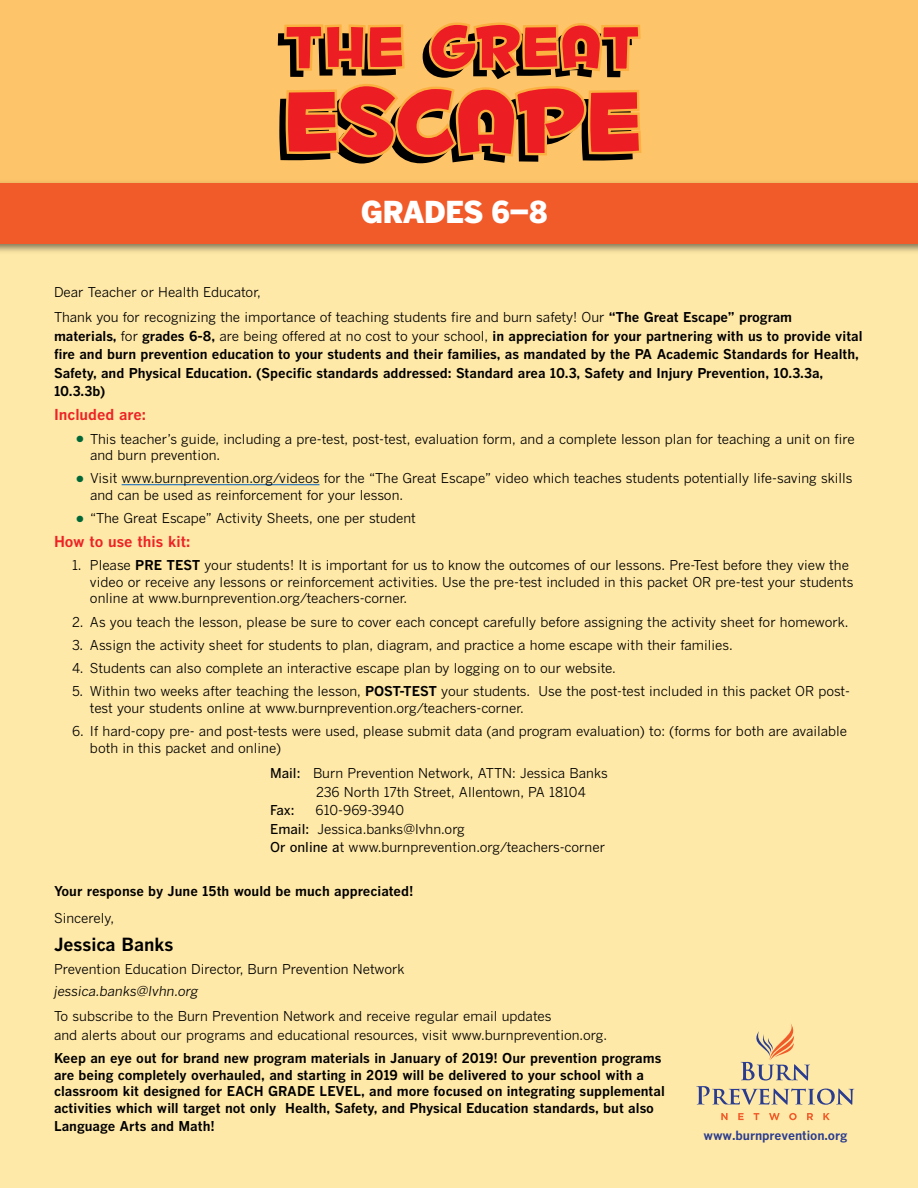
<style>
.page{position:relative;width:918px;height:1188px;background:#ffe9a8}
.page>*{position:absolute;margin:0;border:0;box-sizing:border-box;transform-origin:0 0}
.t1{font:900 30px "Benton Gothic";letter-spacing:-.02em;color:#fff}
.t2{font:700 18px "Benton Gothic";color:#000}
.t3{font:700 15px "Benton Gothic";color:#ed2326}
.t4{font:13.5px/16.5px "Benton Gothic";color:#000}
.t5{font:700 13.5px/18.6px "Benton Gothic";color:#000}
.t6{font:italic 13.5px "Benton Gothic";color:#000}
.t7{font:500 13.5px "Benton Gothic";color:#000}
.t8{font:700 12.6px "Benton Gothic";letter-spacing:-.01em;color:#2a3c90}
.s1{font-weight:700}
.s2{font-weight:400}
.s3{color:#006838}
.s4{font-weight:500}
</style>
<div class="page">
<div style="left:0;top:0;width:918px;height:198px;background:#fec469"></div>
<div style="left:0;top:183px;width:918px;height:61px;background:#f15a29"></div>
<svg style="left:278px;top:22px;width:364px;height:142px"></svg>
<svg style="left:721px;top:1113px;width:7px;height:7px"></svg>
<svg style="left:738px;top:1113px;width:6px;height:7px"></svg>
<svg style="left:754px;top:1113px;width:5px;height:7px"></svg>
<svg style="left:769px;top:1113px;width:11px;height:7px"></svg>
<svg style="left:789px;top:1113px;width:8px;height:7px"></svg>
<svg style="left:807px;top:1113px;width:6px;height:7px"></svg>
<svg style="left:823px;top:1113px;width:7px;height:7px"></svg>
<svg style="left:696px;top:1024px;width:158px;height:81px"></svg>
<hr style="left:122px;top:484px;width:197px;height:1px;background:#0563c1">
<h1 class="t1" style="left:361px;top:194px;width:189px">GRADES 6−8</h1>
<p class="t4" style="left:54px;top:279px;width:740px;line-height:25.3px">Dear Teacher or Health Educator,<br>Thank you for recognizing the importance of teaching students fire and burn safety! Our <span class="s1">“The Great Escape” program</span></p>
<p class="t5" style="left:54px;top:326px;width:810px">materials, <span class="s2">for</span> grades 6-8, <span class="s2">are being offered at no cost to your school,</span> in appreciation for your partnering with us to provide vital fire and burn prevention education to your students and their families, as mandated by the PA Academic Standards for Health, Safety, and Physical Education. (Specific standards addressed: Standard area 10.3, Safety and Injury Prevention, 10.3.3a, 10.3.3b)</p>
<p class="t3" style="left:54px;top:406px;width:93px">Included are:</p>
<p class="t4" style="left:90px;top:430px;width:766px;text-indent:-13px"><span class="s3">●</span> This teacher’s guide, including a pre-test, post-test, evaluation form, and a complete lesson plan for teaching a unit on fire and burn prevention.</p>
<p class="t4" style="left:90px;top:470px;width:764px;text-indent:-13px"><span class="s3">●</span> Visit www.burnprevention.org/videos for the “The Great Escape” video which teaches students potentially life-saving skills and can be used as reinforcement for your lesson.</p>
<p class="t4" style="left:77px;top:510px;width:341px"><span class="s3">●</span> “The Great Escape” Activity Sheets, one per student</p>
<p class="t3" style="left:54px;top:532px;width:138px">How to use this kit:</p>
<p class="t4" style="left:90px;top:557px;width:765px;text-indent:-18px">1. Please <span class="s1">PRE TEST</span> your students! It is important for us to know the outcomes of our lessons. Pre-Test before they view the video or receive any lessons or reinforcement activities. Use the pre-test included in this packet OR pre-test your students online at www.burnprevention.org/teachers-corner.</p>
<p class="t4" style="left:72px;top:613px;width:778px">2. As you teach the lesson, please be sure to cover each concept carefully before assigning the activity sheet for homework.</p>
<p class="t4" style="left:72px;top:637px;width:662px">3. Assign the activity sheet for students to plan, diagram, and practice a home escape with their families.</p>
<p class="t4" style="left:72px;top:660px;width:545px">4. Students can also complete an interactive escape plan by logging on to our website.</p>
<p class="t4" style="left:90px;top:683px;width:762px;text-indent:-18px">5. Within two weeks after teaching the lesson, <span class="s1">POST-TEST</span> your students. Use the post-test included in this packet OR post&shy;test your students online at www.burnprevention.org/teachers-corner.</p>
<p class="t4" style="left:90px;top:723px;width:759px;text-indent:-18px">6. If hard-copy pre- and post-tests were used, please submit data (and program evaluation) to: (forms for both are available both in this packet and online)</p>
<p class="t4" style="left:316px;top:764px;width:293px;line-height:18.6px;text-indent:-46px"><span class="s4">Mail:</span> Burn Prevention Network, ATTN: Jessica Banks<br>236 North 17th Street, Allentown, PA 18104</p>
<p class="t7" style="left:270px;top:802px;width:26px">Fax:</p>
<p class="t4" style="left:270px;top:801px;width:337px;line-height:18.6px;text-indent:46px">610-969-3940<br><span class="s4">Email:</span> Jessica.banks@lvhn.org<br><span class="s4">Or online a</span>t www.burnprevention.org/teachers-corner</p>
<p class="t5" style="left:54px;top:881px;width:361px">Your response by June 15th would be much appreciated!</p>
<p class="t4" style="left:54px;top:910px;width:62px">Sincerely,</p>
<h2 class="t2" style="left:54px;top:933px;width:121px">Jessica Banks</h2>
<p class="t4" style="left:54px;top:961px;width:352px">Prevention Education Director, Burn Prevention Network</p>
<p class="t6" style="left:54px;top:983px;width:146px">jessica.banks@lvhn.org</p>
<p class="t4" style="left:54px;top:1007px;width:555px;line-height:18.6px">To subscribe to the Burn Prevention Network and receive regular email updates<br>and alerts about our programs and educational resources, visit www.burnprevention.org.</p>
<p class="t5" style="left:54px;top:1050px;width:612px;line-height:16.5px">Keep an eye out for brand new program materials in January of 2019! Our prevention programs are being completely overhauled, and starting in 2019 will be delivered to your school with a classroom kit designed for EACH GRADE LEVEL, and more focused on integrating supplemental activities which will target not only Health, Safety, and Physical Education standards, but also</p>
<p class="t5" style="left:54px;top:1117px;width:162px">Language Arts and Math!</p>
<p class="t8" style="left:704px;top:1127px;width:145px">www.burnprevention.org</p>
</div>
